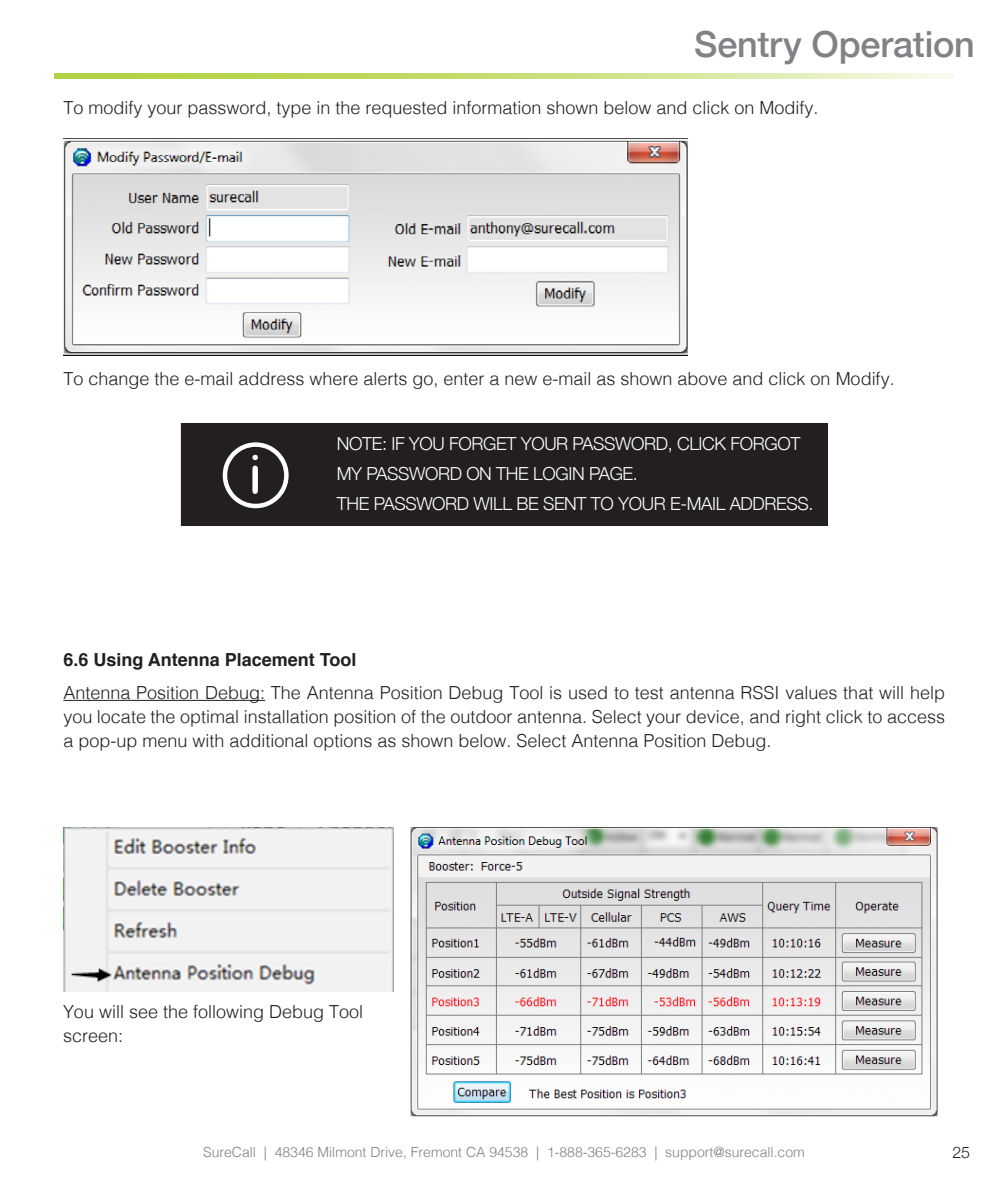
<style>
.page{position:relative;width:1008px;height:1181px;background:#fff}
.page>*{position:absolute;margin:0;border:0;box-sizing:border-box;transform-origin:0 0}
.page_header{font:500 36px "Helvetica Neue";letter-spacing:-.005em;color:#808285}
.Body{font:300 18px/24px "Helvetica";color:#231f20;text-align:justify}
.t1{font:300 18px/30px "Helvetica Neue";letter-spacing:-.02em;color:#fff}
.subchapter_heading{font:700 18px "Helvetica";color:#231f20}
.t2{font:300 16px "Helvetica Neue";color:#231f20}
.t3{font:300 14px "Helvetica";color:#7e8083}
</style>
<div class="page">
<hr style="left:63px;top:700px;width:202px;height:1px;background:#231f20">
<img style="left:63px;top:140px;width:625px;height:216px">
<div style="left:181px;top:423px;width:646px;height:103px;background:#231f20"></div>
<svg style="left:222px;top:442px;width:67px;height:67px"></svg>
<svg style="left:54px;top:74px;width:900px;height:5px;background:#cbe181"></svg>
<img style="left:410px;top:827px;width:528px;height:290px">
<img style="left:63px;top:827px;width:331px;height:165px">
<p class="page_header" style="left:694px;top:15px;width:282px">Sentry Operation</p>
<p class="Body" style="left:63px;top:94px;width:757px">To modify your password, type in the requested information shown below and click on Modify.</p>
<p class="Body" style="left:63px;top:365px;width:833px">To change the e-mail address where alerts go, enter a new e-mail as shown above and click on Modify.</p>
<p class="t1" style="left:337px;top:427px;width:478px">NOTE: IF YOU FORGET YOUR PASSWORD, CLICK FORGOT<br>MY PASSWORD ON THE LOGIN PAGE.<br>THE PASSWORD WILL BE SENT TO YOUR E-MAIL ADDRESS.</p>
<p class="subchapter_heading" style="left:63px;top:645px;width:295px">6.6 Using Antenna Placement Tool</p>
<p class="Body" style="left:63px;top:679px;width:883px">Antenna Position Debug: The Antenna Position Debug Tool is used to test antenna RSSI values that will help you locate the optimal installation position of the outdoor antenna. Select your device, and right click to access a pop-up menu with additional options as shown below. Select Antenna Position Debug.</p>
<p class="Body" style="left:63px;top:998px;width:302px">You will see the following Debug Tool screen:</p>
<p class="t3" style="left:203px;top:1140px;width:603px">SureCall | 48346 Milmont Drive, Fremont CA 94538 | 1-888-365-6283 | support@surecall.com</p>
<p class="t2" style="left:953px;top:1140px;width:19px">25</p>
</div>
